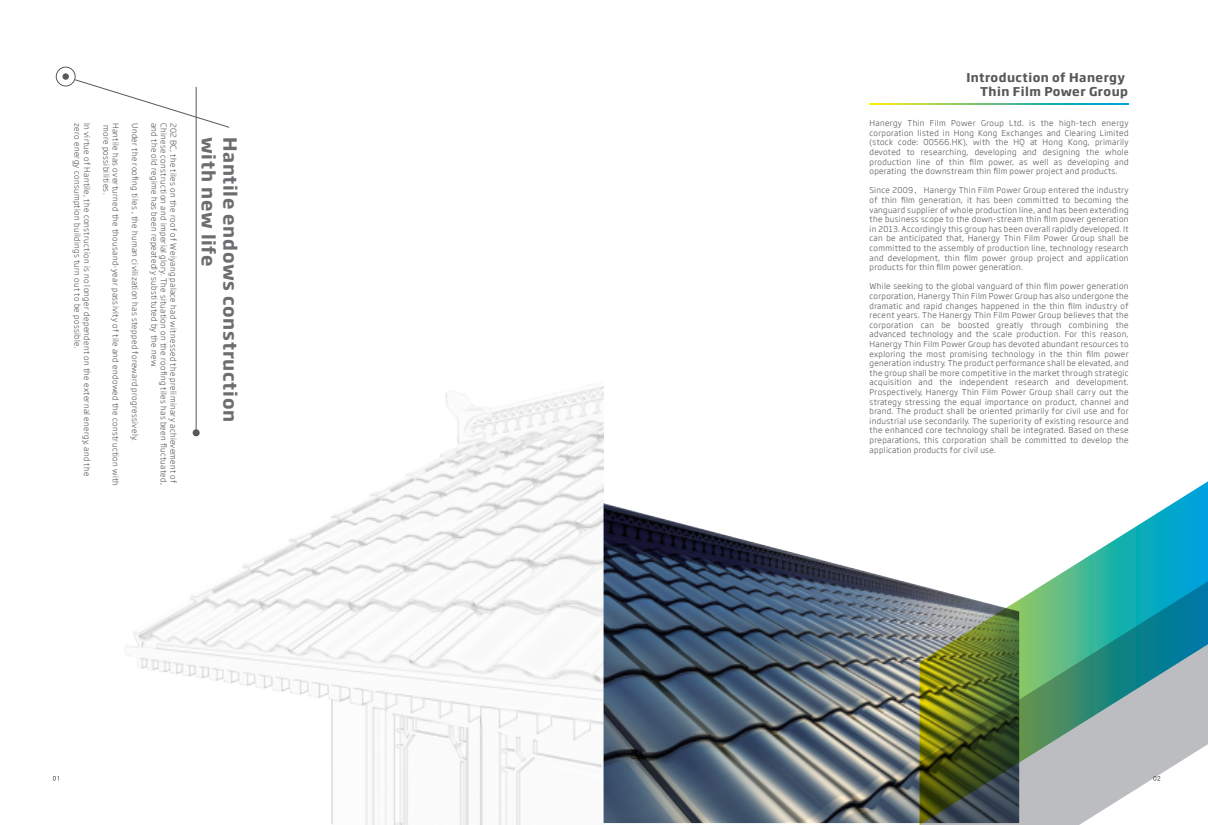
<style>
.page{position:relative;width:1208px;height:825px;background:#fff}
.page>*{position:absolute;margin:0;border:0;box-sizing:border-box;transform-origin:0 0}
.t1{font:700 18px "Soho Gothic Pro";letter-spacing:.04em;color:#6c6d70}
.t2{font:700 12px/14.4px "Soho Gothic Pro";letter-spacing:.04em;color:#57585a;text-align:right}
.t3{font:300 8px/9.6px "Soho Gothic Pro";letter-spacing:.04em;color:#57585a;text-align:justify}
.s1{font-family:"Adobe Song Std"}
</style>
<div class="page">
<img style="left:52px;top:369px;width:552px;height:455px">
<svg style="left:53px;top:776px;width:6px;height:4px"></svg>
<hr style="left:331px;top:699px;width:1px;height:125px;background:#e2e2e1">
<img style="left:603px;top:503px;width:316px;height:320px">
<svg style="left:1049px;top:481px;width:159px;height:100px"></svg>
<svg style="left:919px;top:581px;width:289px;height:244px;background:#799e86"></svg>
<svg style="left:1153px;top:776px;width:7px;height:5px"></svg>
<div style="left:193px;top:429px;width:7px;height:7px;background:#57585a;border-radius:50%"></div>
<svg style="left:75px;top:79px;width:155px;height:49px"></svg>
<hr style="left:196px;top:87px;width:1px;height:344px;background:#57585a">
<div style="left:56px;top:67px;width:20px;height:19px;border:1px solid #57585a;border-radius:50%"></div>
<div style="left:62px;top:73px;width:7px;height:7px;background:#57585a;border-radius:50%"></div>
<svg style="left:869px;top:103px;width:259px;height:2px"></svg>
<p class="t3" style="left:83px;top:123px;width:227px;rotate:90deg">zero energy consumption buildings turn out to be possible.</p>
<p class="t3" style="left:92px;top:123px;width:355px;rotate:90deg">In virtue of Hantile, the construction is no longer dependent on the external energy, and the</p>
<p class="t3" style="left:112px;top:125px;width:71px;rotate:90deg">more possibilities.</p>
<p class="t3" style="left:121px;top:123px;width:365px;rotate:90deg">Hantile has overturned the thousand-year passivity of tile and endowed the construction with</p>
<p class="t3" style="left:140px;top:123px;width:319px;rotate:90deg">Under the roofing tiles , the human civilization has stepped foreward progressively.</p>
<p class="t3" style="left:160px;top:123px;width:246px;rotate:90deg">and the old regime has been repeatedly substituted by the new.</p>
<p class="t3" style="left:169px;top:123px;width:363px;rotate:90deg">Chinese construction and imperial glory. The situation on the roofing tiles has been fluctuated,</p>
<p class="t3" style="left:179px;top:123px;width:362px;rotate:90deg">202 BC, the tiles on the roof of Weiyang palace had witnessed the preliminary achievement of</p>
<h1 class="t1" style="left:223px;top:137px;width:131px;rotate:90deg">with new life</h1>
<h1 class="t1" style="left:244px;top:137px;width:287px;rotate:90deg">Hantile endows construction</h1>
<h2 class="t2" style="left:966px;top:69px;width:163px">Introduction of Hanergy<br>Thin Film Power Group</h2>
<p class="t3" style="left:869px;top:118px;width:260px">Hanergy Thin Film Power Group Ltd. is the high-tech energy corporation listed in Hong Kong Exchanges and Clearing Limited (stock code: 00566.HK), with the HQ at Hong Kong, primarily devoted to researching, developing and designing the whole production line of thin film power, as well as developing and operating the downstream thin film power project and products.</p>
<p class="t3" style="left:869px;top:185px;width:261px">Since 2009<span class="s1">，</span> Hanergy Thin Film Power Group entered the industry of thin film generation, it has been committed to becoming the vanguard supplier of whole production line, and has been extending the business scope to the down-stream thin film power generation in 2013. Accordingly this group has been overall rapidly developed. It can be anticipated that, Hanergy Thin Film Power Group shall be committed to the assembly of production line, technology research and development, thin film power group project and application products for thin film power generation.</p>
<p class="t3" style="left:869px;top:281px;width:260px">While seeking to the global vanguard of thin film power generation corporation, Hanergy Thin Film Power Group has also undergone the dramatic and rapid changes happened in the thin film industry of recent years. The Hanergy Thin Film Power Group believes that the corporation can be boosted greatly through combining the advanced technology and the scale production. For this reason, Hanergy Thin Film Power Group has devoted abundant resources to exploring the most promising technology in the thin film power generation industry. The product performance shall be elevated, and the group shall be more competitive in the market through strategic acquisition and the independent research and development.<br>Prospectively, Hanergy Thin Film Power Group shall carry out the strategy stressing the equal importance on product, channel and brand. The product shall be oriented primarily for civil use and for industrial use secondarily. The superiority of existing resource and the enhanced core technology shall be integrated. Based on these preparations, this corporation shall be committed to develop the application products for civil use.</p>
</div>
